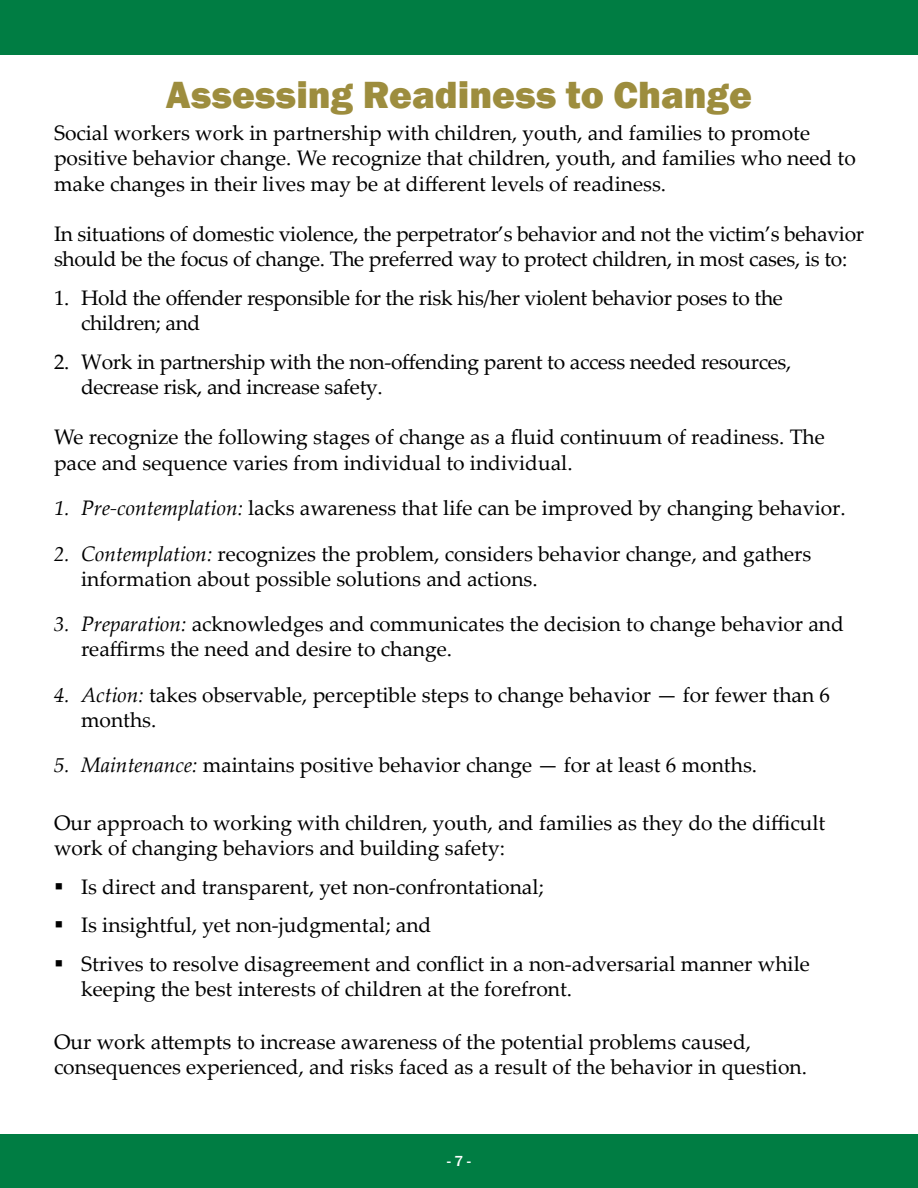
<style>
.page{position:relative;width:918px;height:1188px;background:#fff}
.page>*{position:absolute;margin:0;border:0;box-sizing:border-box;transform-origin:0 0}
.t1{font:800 39px "Franklin Gothic";color:#9d8d3e}
.t2{font:21px/25.2px "Palatino Linotype";color:#000}
.t3{font:500 15px "Franklin Gothic";color:#fff}
.s1{font-style:italic}
</style>
<div class="page">
<div style="left:0;top:1134px;width:918px;height:54px;background:#007d43"></div>
<div style="left:0;top:0;width:918px;height:55px;background:#007d43"></div>
<h1 class="t1" style="left:166px;top:70px;width:588px">Assessing Readiness to Change</h1>
<p class="t2" style="left:54px;top:120px;width:803px">Social workers work in partnership with children, youth, and families to promote positive behavior change. We recognize that children, youth, and families who need to make changes in their lives may be at different levels of readiness.</p>
<p class="t2" style="left:54px;top:220px;width:812px">In situations of domestic violence, the perpetrator’s behavior and not the victim’s behavior should be the focus of change. The preferred way to protect children, in most cases, is to:</p>
<p class="t2" style="left:81px;top:284px;width:704px;text-indent:-27px">1. Hold the offender responsible for the risk his/her violent behavior poses to the children; and</p>
<p class="t2" style="left:81px;top:348px;width:712px;text-indent:-27px">2. Work in partnership with the non-offending parent to access needed resources, decrease risk, and increase safety.</p>
<p class="t2" style="left:54px;top:424px;width:772px">We recognize the following stages of change as a fluid continuum of readiness. The pace and sequence varies from individual to individual.</p>
<p class="t2" style="left:54px;top:495px;width:793px"><span class="s1">1. Pre-contemplation:</span> lacks awareness that life can be improved by changing behavior.</p>
<p class="t2" style="left:81px;top:540px;width:732px;text-indent:-27px"><span class="s1">2. Contemplation:</span> recognizes the problem, considers behavior change, and gathers information about possible solutions and actions.</p>
<p class="t2" style="left:81px;top:611px;width:765px;text-indent:-27px"><span class="s1">3. Preparation:</span> acknowledges and communicates the decision to change behavior and reaffirms the need and desire to change.</p>
<p class="t2" style="left:81px;top:681px;width:751px;text-indent:-27px"><span class="s1">4. Action:</span> takes observable, perceptible steps to change behavior — for fewer than 6 months.</p>
<p class="t2" style="left:54px;top:752px;width:705px"><span class="s1">5. Maintenance:</span> maintains positive behavior change — for at least 6 months.</p>
<p class="t2" style="left:54px;top:809px;width:773px">Our approach to working with children, youth, and families as they do the difficult work of changing behaviors and building safety:</p>
<p class="t2" style="left:81px;top:866px;width:730px;line-height:38.7px">Is direct and transparent, yet non-confrontational;<br>Is insightful, yet non-judgmental; and<br>Strives to resolve disagreement and conflict in a non-adversarial manner while</p>
<p class="t2" style="left:81px;top:976px;width:493px">keeping the best interests of children at the forefront.</p>
<p class="t2" style="left:54px;top:1029px;width:754px">Our work attempts to increase awareness of the potential problems caused, consequences experienced, and risks faced as a result of the behavior in question.</p>
<p class="t3" style="left:447px;top:1152px;width:25px">- 7 -</p>
</div>
